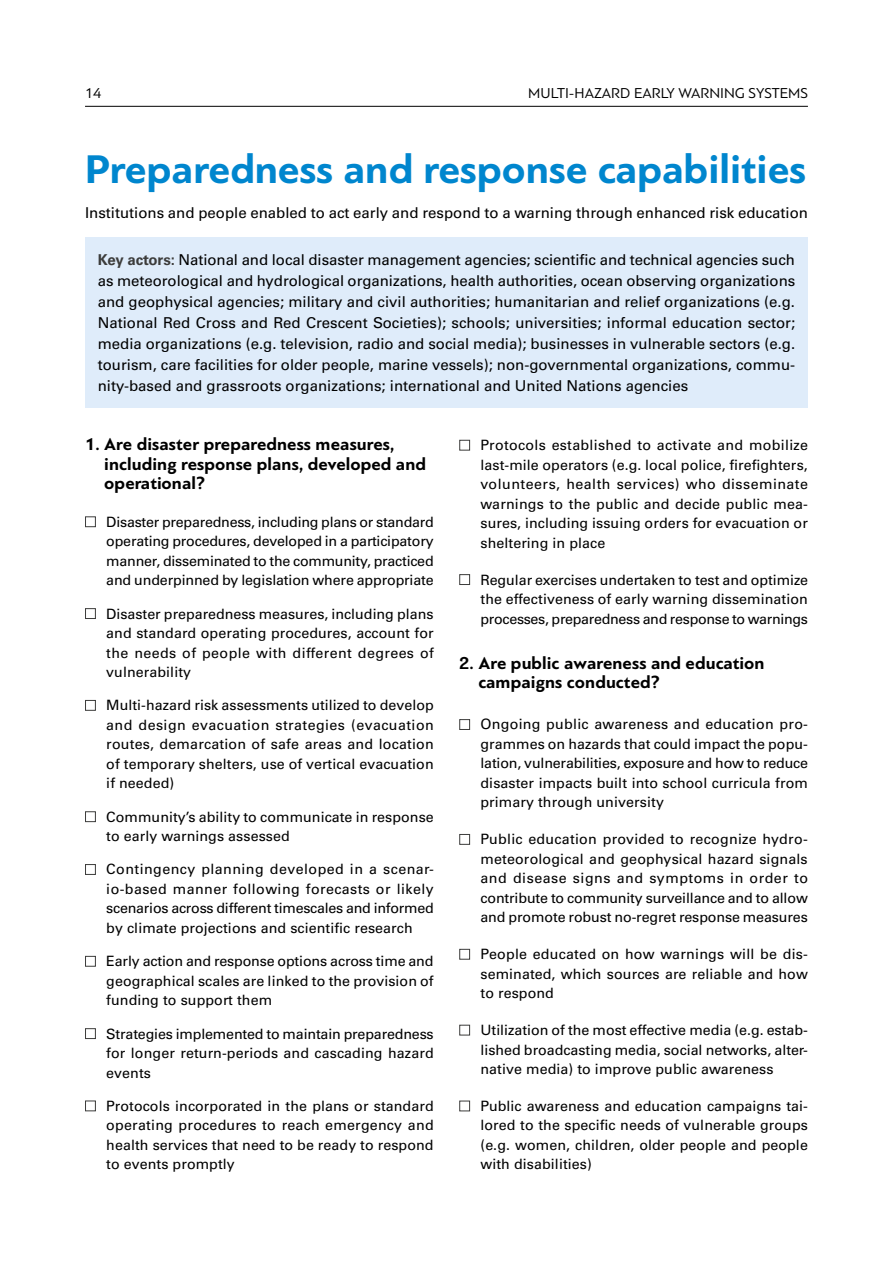
<style>
.page{position:relative;width:893px;height:1263px;background:#fff}
.page>*{position:absolute;margin:0;border:0;box-sizing:border-box;transform-origin:0 0}
.t1{font:700 42px "PF Bague Sans Pro";color:#0086ce}
.t2{font:700 18px/19.5px "PF Bague Sans Pro";letter-spacing:.005em;color:#000}
.t3{font:15px/21px "Univers LTCYR 55 Roman";color:#000;text-align:justify}
.t4{font:15px "PF Bague Sans Pro";color:#000}
.t5{font:14.25px/19.5px "Univers LTCYR 55 Roman";letter-spacing:.005em;color:#000;text-align:justify}
.s1{font-family:"Univers LTCYR 65";font-weight:700;color:#3c3c3b}
</style>
<div class="page">
<hr style="left:85px;top:106px;width:723px;height:1px;background:#000">
<div style="left:85px;top:237px;width:723px;height:171px;background:#dfecfa"></div>
<div style="left:85px;top:516px;width:11px;height:11px;border:1px solid #3c3c3b"></div>
<div style="left:85px;top:608px;width:11px;height:11px;border:1px solid #3c3c3b"></div>
<div style="left:85px;top:700px;width:11px;height:11px;border:1px solid #3c3c3b"></div>
<div style="left:85px;top:811px;width:11px;height:11px;border:1px solid #3c3c3b"></div>
<div style="left:85px;top:864px;width:11px;height:11px;border:1px solid #3c3c3b"></div>
<div style="left:85px;top:956px;width:11px;height:11px;border:1px solid #3c3c3b"></div>
<div style="left:85px;top:1028px;width:11px;height:11px;border:1px solid #3c3c3b"></div>
<div style="left:85px;top:1100px;width:11px;height:11px;border:1px solid #3c3c3b"></div>
<div style="left:459px;top:440px;width:11px;height:11px;border:1px solid #3c3c3b"></div>
<div style="left:459px;top:574px;width:11px;height:11px;border:1px solid #3c3c3b"></div>
<div style="left:459px;top:719px;width:11px;height:11px;border:1px solid #3c3c3b"></div>
<div style="left:459px;top:834px;width:11px;height:11px;border:1px solid #3c3c3b"></div>
<div style="left:459px;top:949px;width:11px;height:11px;border:1px solid #3c3c3b"></div>
<div style="left:459px;top:1025px;width:11px;height:10px;border:1px solid #3c3c3b"></div>
<div style="left:459px;top:1100px;width:11px;height:11px;border:1px solid #3c3c3b"></div>
<p class="t4" style="left:85px;top:84px;width:18px">14</p>
<p class="t4" style="left:528px;top:84px;width:281px">MULTI-HAZARD EARLY WARNING SYSTEMS</p>
<h1 class="t1" style="left:85px;top:144px;width:723px">Preparedness and response capabilities</h1>
<p class="t3" style="left:85px;top:201px;width:724px">Institutions and people enabled to act early and respond to a warning through enhanced risk education</p>
<p class="t3" style="left:98px;top:249px;width:699px"><span class="s1">Key actors:</span> National and local disaster management agencies; scientific and technical agencies such as meteorological and hydrological organizations, health authorities, ocean observing organizations and geophysical agencies; military and civil authorities; humanitarian and relief organizations (e.g.<br>National Red Cross and Red Crescent Societies); schools; universities; informal education sector; media organizations (e.g. television, radio and social media); businesses in vulnerable sectors (e.g. tourism, care facilities for older people, marine vessels); non-governmental organizations, commu&shy;nity-based and grassroots organizations; international and United Nations agencies</p>
<p class="t2" style="left:104px;top:435px;width:323px;text-indent:-19px">1. Are disaster preparedness measures, including response plans, developed and operational?</p>
<p class="t5" style="left:106px;top:511px;width:329px">Disaster preparedness, including plans or standard operating procedures, developed in a participatory manner, disseminated to the community, practiced and underpinned by legislation where appropriate</p>
<p class="t5" style="left:106px;top:603px;width:329px">Disaster preparedness measures, including plans and standard operating procedures, account for the needs of people with different degrees of vulnerability</p>
<p class="t5" style="left:106px;top:695px;width:329px">Multi-hazard risk assessments utilized to develop and design evacuation strategies (evacuation routes, demarcation of safe areas and location of temporary shelters, use of vertical evacuation if needed)</p>
<p class="t5" style="left:106px;top:806px;width:329px">Community’s ability to communicate in response to early warnings assessed</p>
<p class="t5" style="left:106px;top:859px;width:329px">Contingency planning developed in a scenar&shy;io-based manner following forecasts or likely scenarios across different timescales and informed by climate projections and scientific research</p>
<p class="t5" style="left:106px;top:951px;width:329px">Early action and response options across time and geographical scales are linked to the provision of funding to support them</p>
<p class="t5" style="left:106px;top:1023px;width:329px">Strategies implemented to maintain preparedness for longer return-periods and cascading hazard events</p>
<p class="t5" style="left:106px;top:1095px;width:329px">Protocols incorporated in the plans or standard operating procedures to reach emergency and health services that need to be ready to respond to events promptly</p>
<p class="t5" style="left:480px;top:435px;width:329px">Protocols established to activate and mobilize last-mile operators (e.g. local police, firefighters, volunteers, health services) who disseminate warnings to the public and decide public mea&shy;sures, including issuing orders for evacuation or sheltering in place</p>
<p class="t5" style="left:480px;top:569px;width:329px">Regular exercises undertaken to test and optimize the effectiveness of early warning dissemination processes, preparedness and response to warnings</p>
<p class="t2" style="left:478px;top:653px;width:287px;text-indent:-19px">2. Are public awareness and education campaigns conducted?</p>
<p class="t5" style="left:480px;top:714px;width:329px">Ongoing public awareness and education pro&shy;grammes on hazards that could impact the popu&shy;lation, vulnerabilities, exposure and how to reduce disaster impacts built into school curricula from primary through university</p>
<p class="t5" style="left:480px;top:829px;width:329px">Public education provided to recognize hydro&shy;meteorological and geophysical hazard signals and disease signs and symptoms in order to contribute to community surveillance and to allow and promote robust no-regret response measures</p>
<p class="t5" style="left:480px;top:944px;width:329px">People educated on how warnings will be dis&shy;seminated, which sources are reliable and how to respond</p>
<p class="t5" style="left:480px;top:1020px;width:329px">Utilization of the most effective media (e.g. estab&shy;lished broadcasting media, social networks, alter&shy;native media) to improve public awareness</p>
<p class="t5" style="left:480px;top:1095px;width:329px">Public awareness and education campaigns tai&shy;lored to the specific needs of vulnerable groups (e.g. women, children, older people and people with disabilities)</p>
</div>
